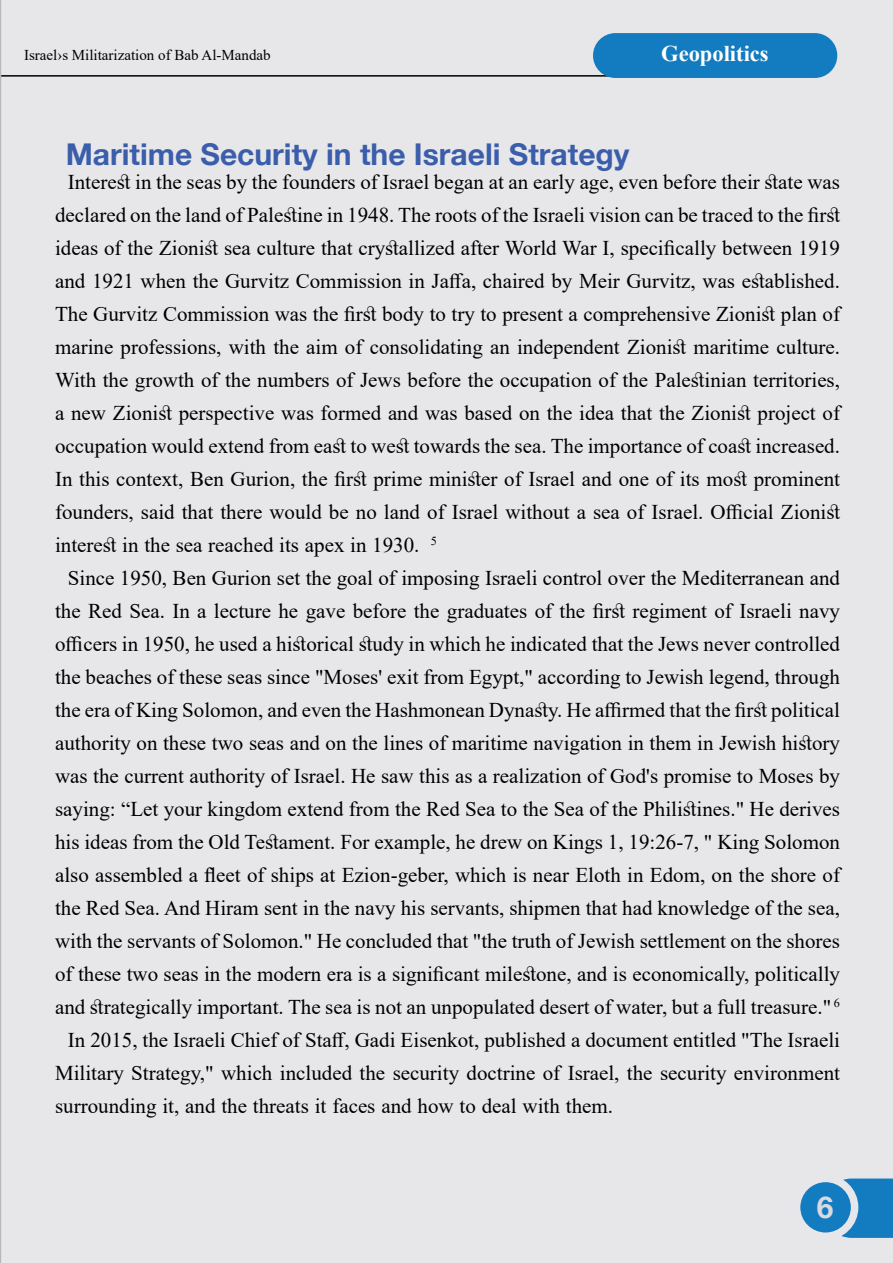
<style>
.page{position:relative;width:893px;height:1263px;background:#e7e7ea}
.page>*{position:absolute;margin:0;border:0;box-sizing:border-box;transform-origin:0 0}
.t1{font:700 30px "Helvetica Neue LT";color:#3b5eab}
.t2{font:700 30px "Helvetica Neue LT";color:#dad9df}
.t3{font:700 22.5px "Times New Roman";color:#fff}
.t4{font:21px/33px "Times New Roman";color:#000;text-align:justify}
.t5{font:15px "Times New Roman";color:#000}
.t6{font:12.3px "Times New Roman";color:#000}
</style>
<div class="page">
<svg style="left:838px;top:1178px;width:55px;height:60px;background:#1c80c2"></svg>
<div style="left:797px;top:1178px;width:58px;height:58px;background:#137cc1;border-radius:50%"></div>
<div style="left:793px;top:1175px;width:65px;height:65px;border:8px solid #e7e7eb;border-radius:50%"></div>
<hr style="left:1px;top:75px;width:774px;height:2px;background:#000">
<div style="left:593px;top:33px;width:244px;height:45px;background:#137cc1;border-radius:22px"></div>
<p class="t5" style="left:24px;top:44px;width:248px">Israel s› Militarization of Bab Al-Mandab</p>
<p class="t3" style="left:661px;top:37px;width:109px">Geopolitics</p>
<h1 class="t1" style="left:66px;top:137px;width:565px">Maritime Security in the Israeli Strategy</h1>
<p class="t4" style="left:55px;top:165px;width:786px;text-indent:13px">Interest in the seas by the founders of Israel began at an early age, even before their state was declared on the land of Palestine in 1948. The roots of the Israeli vision can be traced to the first ideas of the Zionist sea culture that crystallized after World War ,I specifically between 1919 and 1921 when the Gurvitz Commission in Jaffa, chaired by Meir Gurvitz, was established.<br>The Gurvitz Commission was the first body to try to present a comprehensive Zionist plan of marine professions, with the aim of consolidating an independent Zionist maritime culture.<br>With the growth of the numbers of Jews before the occupation of the Palestinian territories, a new Zionist perspective was formed and was based on the idea that the Zionist project of occupation would extend from east to west towards the sea. The importance of coast increased.<br>In this context, Ben Gurion, the first prime minister of Israel and one of its most prominent founders, said that there would be no land of Israel without a sea of Israel. Official Zionist</p>
<p class="t6" style="left:431px;top:533px;width:8px">5</p>
<p class="t4" style="left:55px;top:528px;width:366px">interest in the sea reached its apex in 1930.</p>
<p class="t4" style="left:68px;top:561px;width:774px">Since 1950, Ben Gurion set the goal of imposing Israeli control over the Mediterranean and</p>
<p class="t4" style="left:55px;top:594px;width:786px">the Red Sea. In a lecture he gave before the graduates of the first regiment of Israeli navy</p>
<p class="t4" style="left:55px;top:627px;width:786px">officers in 1950, he used a historical study in which he indicated that the Jews never controlled</p>
<p class="t4" style="left:55px;top:660px;width:786px">the beaches of these seas since "Moses' exit from Egypt," according to Jewish legend, through</p>
<p class="t4" style="left:55px;top:693px;width:786px">the era of King Solomon, and even the Hashmonean Dynasty. He affirmed that the first political</p>
<p class="t4" style="left:55px;top:726px;width:786px">authority on these two seas and on the lines of maritime navigation in them in Jewish history</p>
<p class="t4" style="left:55px;top:759px;width:786px">was the current authority of Israel. He saw this as a realization of God s' promise to Moses by</p>
<p class="t4" style="left:55px;top:792px;width:786px">saying “: Let your kingdom extend from the Red Sea to the Sea of the Philistines." He derives</p>
<p class="t4" style="left:55px;top:825px;width:786px">his ideas from the Old Testament. For example, he drew on Kings 1, 19:26-7, " King Solomon</p>
<p class="t4" style="left:55px;top:858px;width:786px">also assembled a fleet of ships at Ezion-geber, which is near Eloth in Edom, on the shore of</p>
<p class="t4" style="left:55px;top:891px;width:786px">the Red Sea. And Hiram sent in the navy his servants, shipmen that had knowledge of the sea,</p>
<p class="t4" style="left:55px;top:924px;width:786px">with the servants of Solomon." He concluded that "the truth of Jewish settlement on the shores</p>
<p class="t4" style="left:55px;top:957px;width:786px">of these two seas in the modern era is a significant milestone, and is economically, politically</p>
<p class="t4" style="left:55px;top:990px;width:786px">and strategically important. The sea is not an unpopulated desert of water, but a full treasure <sup>6</sup>".</p>
<p class="t4" style="left:68px;top:1023px;width:774px">In 2015, the Israeli Chief of Staff, Gadi Eisenkot, published a document entitled "The Israeli</p>
<p class="t4" style="left:55px;top:1056px;width:786px">Military Strategy," which included the security doctrine of Israel, the security environment</p>
<p class="t4" style="left:55px;top:1089px;width:559px">surrounding ,i t and the threats it faces and how to deal with them.</p>
<h1 class="t2" style="left:817px;top:1190px;width:18px">6</h1>
</div>
